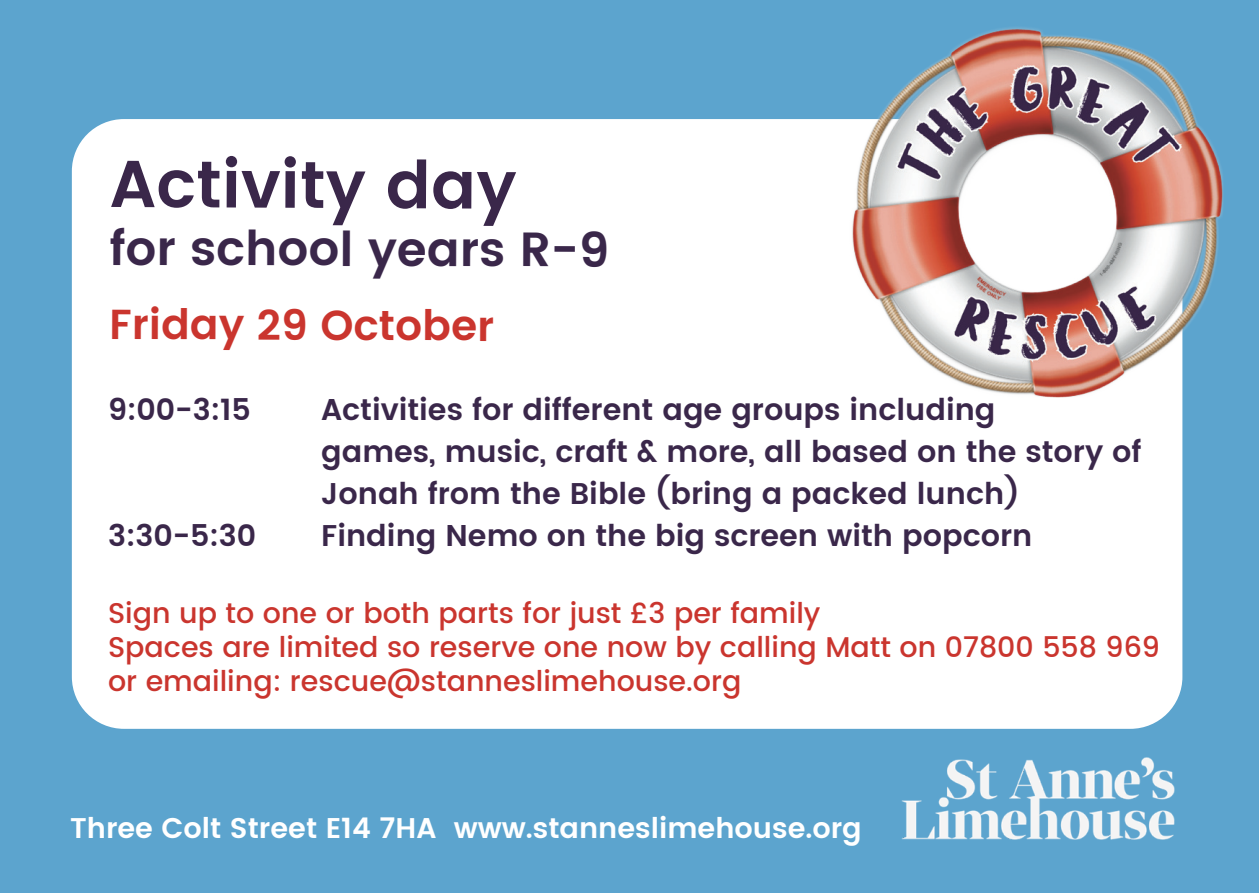
<style>
.page{position:relative;width:1259px;height:893px;background:#5ca4ce}
.page>*{position:absolute;margin:0;border:0;box-sizing:border-box;transform-origin:0 0}
.t1{font:600 66px "Poppins";letter-spacing:-.005em;color:#3a274a}
.t2{font:600 48px "Poppins";letter-spacing:-.005em;color:#3a274a}
.t3{font:600 42px "Poppins";letter-spacing:-.005em;color:#ca352e}
.t4{font:600 30px/42px "Poppins";color:#3a274a}
.t5{font:500 28.5px/34.2px "Poppins";color:#ca352e}
.t6{font:600 28.5px "Poppins";color:#fff}
</style>
<div class="page">
<div style="left:72px;top:119px;width:1110px;height:610px;background:#fff;border-radius:52px"></div>
<img style="left:787px;top:643px;width:396px;height:197px">
<img style="left:849px;top:27px;width:374px;height:389px">
<h1 class="t1" style="left:110px;top:135px;width:408px">Activity day</h1>
<h2 class="t2" style="left:109px;top:213px;width:502px">for school years R-9</h2>
<h3 class="t3" style="left:109px;top:293px;width:387px">Friday 29 October</h3>
<p class="t4" style="left:108px;top:389px;width:144px">9:00-3:15</p>
<p class="t4" style="left:321px;top:389px;width:822px">Activities for different age groups including<br>games, music, craft &amp; more, all based on the story of<br>Jonah from the Bible (bring a packed lunch)</p>
<p class="t4" style="left:108px;top:515px;width:150px">3:30-5:30</p>
<p class="t4" style="left:321px;top:515px;width:713px">Finding Nemo on the big screen with popcorn</p>
<p class="t5" style="left:108px;top:597px;width:1053px">Sign up to one or both parts for just £3 per family<br>Spaces are limited so reserve one now by calling Matt on 07800 558 969 or emailing: rescue@stanneslimehouse.org</p>
<p class="t6" style="left:70px;top:806px;width:793px">Three Colt Street E14 7HA www.stanneslimehouse.org</p>
</div>
